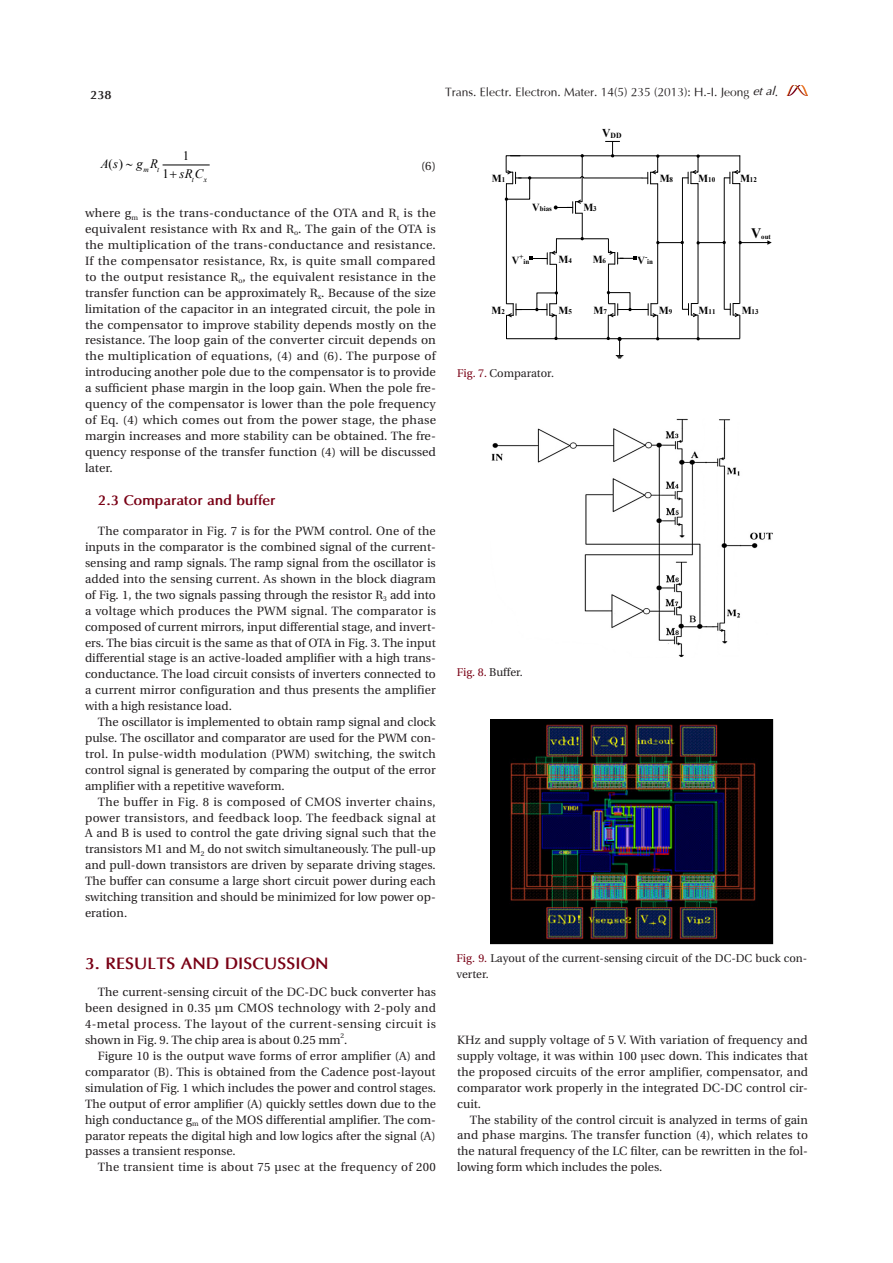
<style>
.page{position:relative;width:893px;height:1263px;background:#fff}
.page>*{position:absolute;margin:0;border:0;box-sizing:border-box;transform-origin:0 0}
.t1{font:700 16.5px "Optima";color:#790015}
.t2{font:700 14.25px "Optima";color:#790015}
.t3{font:12.9px "Times New Roman";color:#000}
.t4{font:italic 12.9px "Times New Roman";color:#000}
.t5{font:12px/15.9px "Utopia";color:#231f20;text-align:justify}
.t6{font:12px "Optima";color:#231f20}
.t7{font:12px "Utopia";letter-spacing:.02em;color:#231f20}
.t8{font:700 12px "Optima";color:#231f20}
.t9{font:11.25px/15.9px "Utopia";color:#231f20}
.t10{font:700 10.8px "Times New Roman";color:#000}
.t11{font:700 7.8px "Times New Roman";color:#000}
.t12{font:italic 7.5px "Times New Roman";color:#000}
.t13{font:700 7.2px "Times New Roman";color:#000}
.t14{font:700 7.05px "Times New Roman";color:#000}
.t15{font:7.05px "Utopia";color:#231f20}
.s1{font-style:italic}
.s2{font-size:7.2px}
.s3{font-size:10.8px}
.s4{color:#790015}
</style>
<div class="page">
<img style="left:787px;top:86px;width:21px;height:10px">
<img style="left:491px;top:719px;width:282px;height:225px">
<hr style="left:163px;top:165px;width:46px;height:1px;background:#000">
<svg style="left:505px;top:141px;width:267px;height:218px"></svg>
<img style="left:491px;top:419px;width:282px;height:238px">
<p class="t8" style="left:90px;top:88px;width:23px">238</p>
<p class="t6" style="left:445px;top:84px;width:334px">Trans. Electr. Electron. Mater. 14(5) 235 (2013): H.-I. Jeong <span class="s1">et al</span>.</p>
<p class="t3" style="left:183px;top:147px;width:8px">1</p>
<p class="t3" style="left:108px;top:155px;width:51px">( )∼<span class="s1">g R</span></p>
<p class="t4" style="left:101px;top:155px;width:19px">A s</p>
<p class="t5" style="left:421px;top:158px;width:16px">(6)</p>
<p class="t5" style="left:85px;top:205px;width:353px">where g<sub>m</sub> is the trans-conductance of the OTA and R<sub>t</sub> is the equivalent resistance with Rx and R<sub>o</sub>. The gain of the OTA is the multiplication of the trans-conductance and resistance.<br>If the compensator resistance, Rx, is quite small compared to the output resistance R<sub>o</sub>, the equivalent resistance in the transfer function can be approximately R<sub>x</sub>. Because of the size limitation of the capacitor in an integrated circuit, the pole in the compensator to improve stability depends mostly on the resistance. The loop gain of the converter circuit depends on the multiplication of equations, (4) and (6). The purpose of introducing another pole due to the compensator is to provide a sufficient phase margin in the loop gain. When the pole fre&shy;quency of the compensator is lower than the pole frequency of Eq. (4) which comes out from the power stage, the phase margin increases and more stability can be obtained. The fre&shy;quency response of the transfer function (4) will be discussed later.</p>
<p class="t2" style="left:98px;top:492px;width:179px">2.3 Comparator and buffer</p>
<p class="t5" style="left:85px;top:523px;width:353px;text-indent:13px">The comparator in Fig. 7 is for the PWM control. One of the inputs in the comparator is the combined signal of the current&shy;sensing and ramp signals. The ramp signal from the oscillator is added into the sensing current. As shown in the block diagram of Fig. 1, the two signals passing through the resistor R<sub>3</sub> add into a voltage which produces the PWM signal. The comparator is composed of current mirrors, input differential stage, and invert&shy;ers. The bias circuit is the same as that of OTA in Fig. 3. The input differential stage is an active-loaded amplifier with a high trans&shy;conductance. The load circuit consists of inverters connected to a current mirror configuration and thus presents the amplifier with a high resistance load.</p>
<p class="t5" style="left:85px;top:714px;width:352px;text-indent:13px">The oscillator is implemented to obtain ramp signal and clock pulse. The oscillator and comparator are used for the PWM con&shy;trol. In pulse-width modulation (PWM) switching, the switch control signal is generated by comparing the output of the error amplifier with a repetitive waveform.</p>
<p class="t5" style="left:85px;top:794px;width:353px;text-indent:13px">The buffer in Fig. 8 is composed of CMOS inverter chains, power transistors, and feedback loop. The feedback signal at A and B is used to control the gate driving signal such that the transistors M1 and M<sub>2</sub> do not switch simultaneously. The pull-up and pull-down transistors are driven by separate driving stages.<br>The buffer can consume a large short circuit power during each switching transition and should be minimized for low power op&shy;eration.</p>
<h1 class="t1" style="left:85px;top:953px;width:245px">3. RESULTS AND DISCUSSION</h1>
<p class="t5" style="left:85px;top:985px;width:353px;text-indent:13px">The current-sensing circuit of the DC-DC buck converter has been designed in 0.35 μm CMOS technology with 2-poly and 4-metal process. The layout of the current-sensing circuit is shown in Fig. 9. The chip area is about 0.25 mm .</p>
<p class="t12" style="left:143px;top:164px;width:17px">m t</p>
<p class="t4" style="left:180px;top:165px;width:25px">sRC</p>
<p class="t3" style="left:163px;top:165px;width:8px">1</p>
<p class="t12" style="left:192px;top:174px;width:4px">t</p>
<p class="t12" style="left:204px;top:174px;width:5px">x</p>
<p class="t15" style="left:341px;top:1032px;width:5px">2</p>
<p class="t5" style="left:85px;top:1048px;width:352px;text-indent:13px">Figure 10 is the output wave forms of error amplifier (A) and comparator (B). This is obtained from the Cadence post-layout simulation of Fig. 1 which includes the power and control stages.<br>The output of error amplifier (A) quickly settles down due to the high conductance g<sub>m</sub> of the MOS differential amplifier. The com&shy;parator repeats the digital high and low logics after the signal (A) passes a transient response.</p>
<p class="t7" style="left:98px;top:1161px;width:340px">The transient time is about 75 μsec at the frequency of 200</p>
<p class="t10" style="left:492px;top:170px;width:15px">M<span class="s2">1</span></p>
<p class="t13" style="left:532px;top:204px;width:21px"><span class="s3">V</span>bias</p>
<p class="t11" style="left:602px;top:130px;width:21px"><sup>V</sup>DD</p>
<p class="t10" style="left:583px;top:200px;width:15px">M<span class="s2">3</span></p>
<p class="t10" style="left:660px;top:171px;width:15px">M<span class="s2">8</span></p>
<p class="t14" style="left:519px;top:252px;width:5px">+</p>
<p class="t10" style="left:593px;top:252px;width:15px">M<span class="s2">6</span></p>
<p class="t10" style="left:558px;top:252px;width:15px">M<span class="s2">4</span></p>
<p class="t13" style="left:647px;top:256px;width:7px">in</p>
<p class="t13" style="left:523px;top:257px;width:7px">in</p>
<p class="t10" style="left:637px;top:253px;width:9px">V</p>
<p class="t14" style="left:645px;top:252px;width:4px">-</p>
<p class="t10" style="left:512px;top:253px;width:9px">V</p>
<p class="t10" style="left:492px;top:303px;width:15px">M<span class="s2">2</span></p>
<p class="t10" style="left:558px;top:302px;width:15px">M<span class="s2">5</span></p>
<p class="t9" style="left:457px;top:366px;width:98px"><span class="s4">Fig. 7.</span> Comparator.</p>
<p class="t10" style="left:594px;top:302px;width:15px">M<span class="s2">7</span></p>
<p class="t10" style="left:659px;top:303px;width:15px">M<span class="s2">9</span></p>
<p class="t13" style="left:698px;top:175px;width:18px"><span class="s3">M</span>10</p>
<p class="t13" style="left:740px;top:175px;width:18px"><span class="s3">M</span>12</p>
<p class="t14" style="left:751px;top:232px;width:21px"><sup>V</sup>out</p>
<p class="t13" style="left:699px;top:307px;width:18px"><span class="s3">M</span>11</p>
<p class="t13" style="left:742px;top:307px;width:18px"><span class="s3">M</span>13</p>
<p class="t9" style="left:457px;top:664px;width:68px"><span class="s4">Fig. 8.</span> Buffer.</p>
<p class="t9" style="left:456px;top:950px;width:352px"><span class="s4">Fig. 9.</span> Layout of the current-sensing circuit of the DC-DC buck con&shy;verter.</p>
<p class="t5" style="left:457px;top:1032px;width:352px">KHz and supply voltage of 5 V. With variation of frequency and supply voltage, it was within 100 μsec down. This indicates that the proposed circuits of the error amplifier, compensator, and comparator work properly in the integrated DC-DC control cir&shy;cuit.</p>
<p class="t5" style="left:457px;top:1112px;width:352px;text-indent:13px">The stability of the control circuit is analyzed in terms of gain and phase margins. The transfer function (4), which relates to the natural frequency of the LC filter, can be rewritten in the fol&shy;lowing form which includes the poles.</p>
</div>
